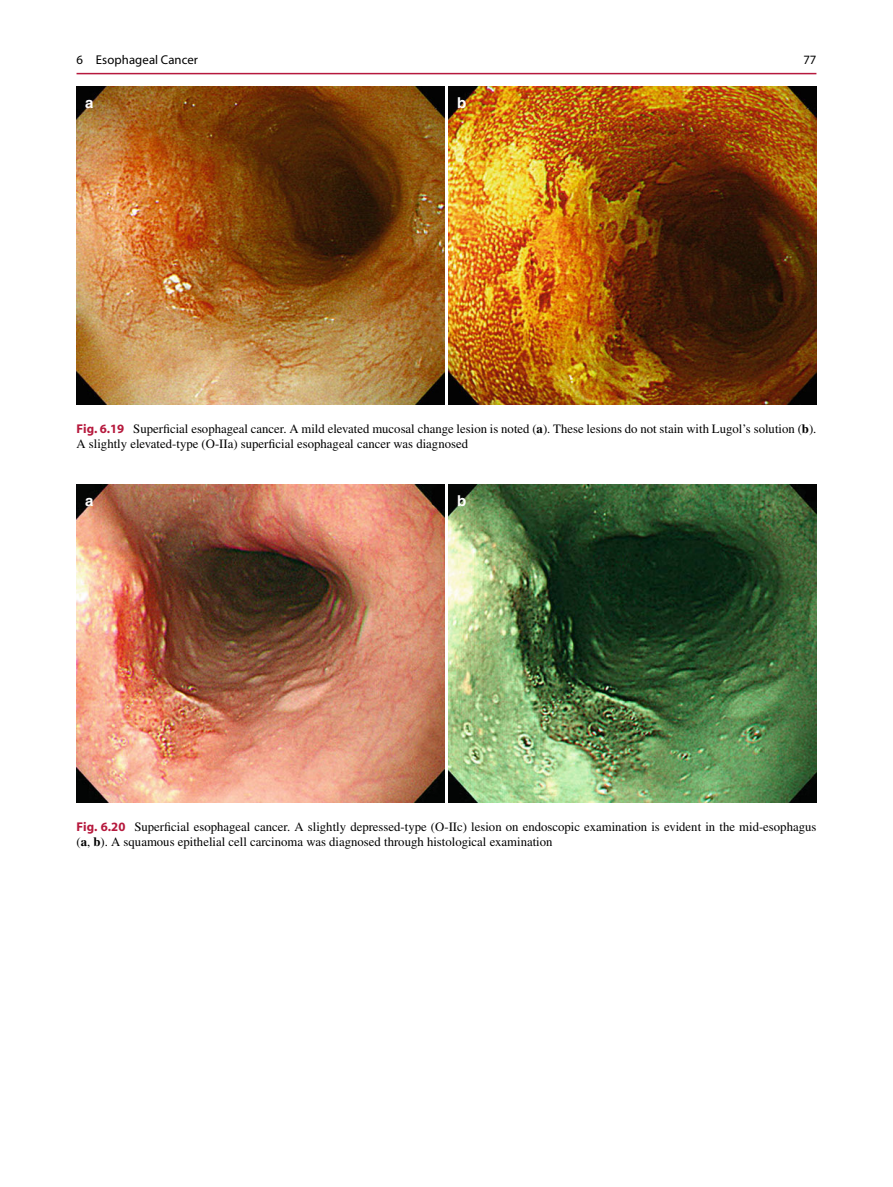
<style>
.page{position:relative;width:893px;height:1187px;background:#fff}
.page>*{position:absolute;margin:0;border:0;box-sizing:border-box;transform-origin:0 0}
.t1{font:700 15px "Helvetica";color:#fff}
.t2{font:12.75px/15px "Times";color:#000}
.t3{font:12.75px "Myriad";letter-spacing:.01em;color:#000}
.s1{font-family:"Myriad";font-weight:700;color:#b6193d}
.s2{font-weight:700}
</style>
<div class="page">
<img style="left:77px;top:87px;width:367px;height:317px">
<img style="left:449px;top:87px;width:368px;height:317px">
<img style="left:77px;top:484px;width:367px;height:318px">
<img style="left:449px;top:484px;width:368px;height:318px">
<hr style="left:77px;top:73px;width:739px;height:1px;background:#b6193d">
<p class="t3" style="left:77px;top:55px;width:123px">6 Esophageal Cancer</p>
<p class="t1" style="left:85px;top:97px;width:10px">a</p>
<p class="t1" style="left:457px;top:97px;width:11px">b</p>
<p class="t3" style="left:803px;top:55px;width:15px">77</p>
<p class="t2" style="left:77px;top:422px;width:741px"><span class="s1">Fig. 6.19</span> Superficial esophageal cancer. A mild elevated mucosal change lesion is noted ( <span class="s2">a</span> ). These lesions do not stain with Lugol’s solution ( <span class="s2">b</span> ).<br>A slightly elevated-type (O-IIa) superficial esophageal cancer was diagnosed</p>
<p class="t1" style="left:85px;top:495px;width:10px">a</p>
<p class="t1" style="left:457px;top:495px;width:11px">b</p>
<p class="t2" style="left:77px;top:820px;width:741px"><span class="s1">Fig. 6.20</span> Superficial esophageal cancer. A slightly depressed-type (O-IIc) lesion on endoscopic examination is evident in the mid-esophagus ( <span class="s2">a</span> , <span class="s2">b</span> ). A squamous epithelial cell carcinoma was diagnosed through histological examination</p>
</div>
